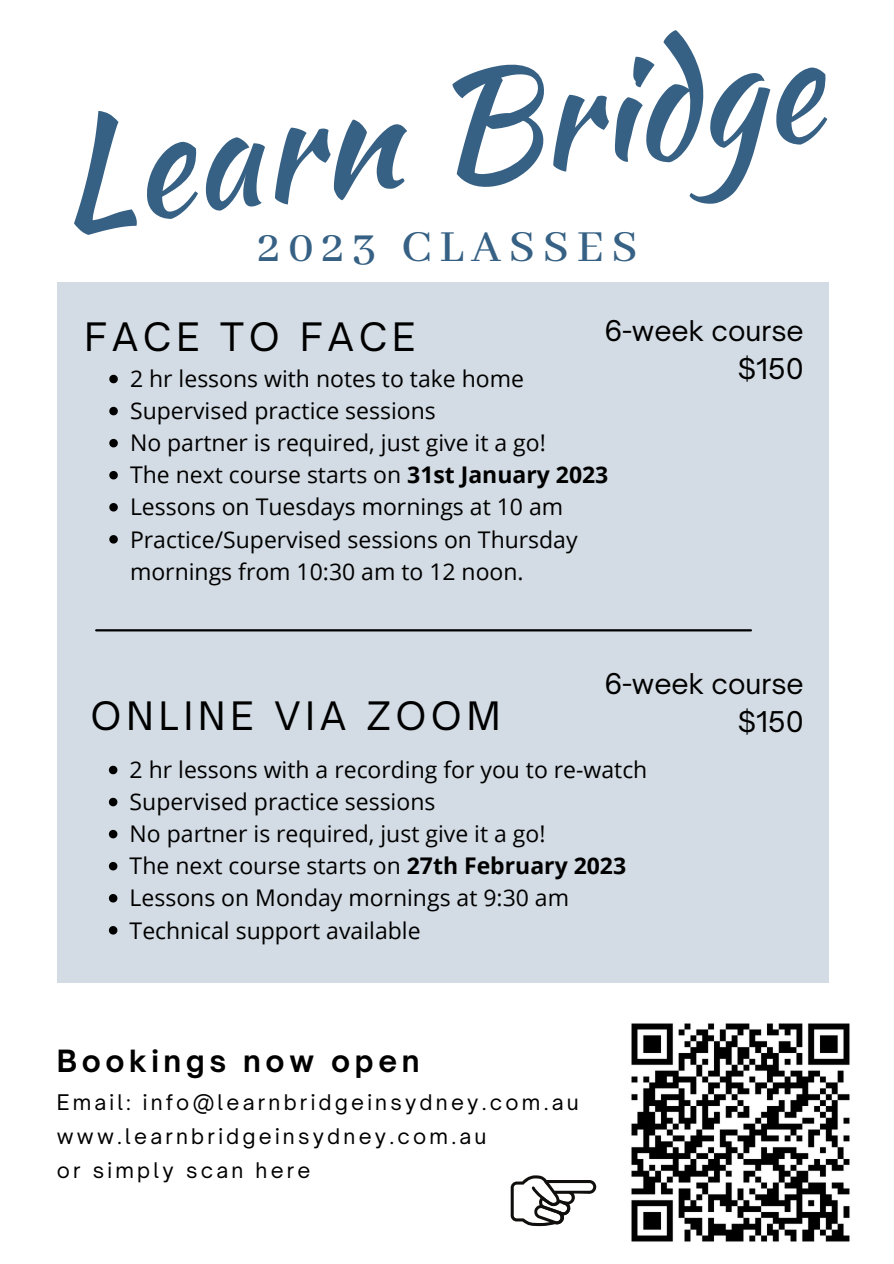
<style>
.page{position:relative;width:894px;height:1264px;background:#fff}
.page>*{position:absolute;margin:0;border:0;box-sizing:border-box;transform-origin:0 0}
.t1{font:147.45px "Kaushan Script";color:#366184}
.t2{font:500 49.5px "Abhaya Libre";letter-spacing:.155em;color:#366184}
.t3{font:37.5px "Open Sauce One";letter-spacing:.135em;color:#000}
.t4{font:700 29.4px "Open Sauce One";letter-spacing:.155em;color:#000}
.t5{font:27.3px/38.1px "Open Sauce One";color:#000;text-align:right}
.t6{font:22.95px/32.1px "Open Sans";color:#000}
.t7{font:20.55px/34px "Open Sauce One";letter-spacing:.155em;color:#000}
.s1{font-weight:700}
</style>
<div class="page">
<div style="left:57px;top:282px;width:771px;height:700px;background:#d3dce4"></div>
<hr style="left:96px;top:629px;width:654px;height:2px;background:#000">
<svg style="left:511px;top:1175px;width:85px;height:50px"></svg>
<img style="left:631px;top:1023px;width:219px;height:219px">
<svg style="left:109px;top:375px;width:9px;height:8px"></svg>
<svg style="left:109px;top:407px;width:9px;height:8px"></svg>
<svg style="left:109px;top:439px;width:9px;height:8px"></svg>
<svg style="left:109px;top:471px;width:9px;height:8px"></svg>
<svg style="left:109px;top:503px;width:9px;height:8px"></svg>
<svg style="left:109px;top:535px;width:9px;height:8px"></svg>
<svg style="left:109px;top:765px;width:8px;height:9px"></svg>
<svg style="left:109px;top:797px;width:8px;height:9px"></svg>
<svg style="left:109px;top:829px;width:8px;height:9px"></svg>
<svg style="left:109px;top:862px;width:8px;height:8px"></svg>
<svg style="left:109px;top:894px;width:8px;height:8px"></svg>
<svg style="left:109px;top:926px;width:8px;height:8px"></svg>
<h1 class="t1" style="left:44px;top:69px;width:768px;rotate:-7deg">Learn Bridge</h1>
<h2 class="t2" style="left:257px;top:220px;width:382px">2023 CLASSES</h2>
<p class="t5" style="left:604px;top:311px;width:201px">6-week course $150</p>
<h3 class="t3" style="left:84px;top:314px;width:332px">FACE TO FACE</h3>
<p class="t6" style="left:130px;top:362px;width:479px">2 hr lessons with notes to take home Supervised practice sessions<br>No partner is required, just give it a go!<br>The next course starts on <span class="s1">31st January 2023<br></span>Lessons on Tuesdays mornings at 10 am Practice/Supervised sessions on Thursday mornings from 10:30 am to 12 noon.</p>
<p class="t5" style="left:604px;top:664px;width:201px">6-week course</p>
<h3 class="t3" style="left:91px;top:692px;width:411px">ONLINE VIA ZOOM</h3>
<p class="t5" style="left:737px;top:702px;width:68px">$150</p>
<p class="t6" style="left:130px;top:753px;width:519px">2 hr lessons with a recording for you to re-watch Supervised practice sessions<br>No partner is required, just give it a go!<br>The next course starts on <span class="s1">27th February 2023<br></span>Lessons on Monday mornings at 9:30 am Technical support available</p>
<p class="t4" style="left:57px;top:1042px;width:364px">Bookings now open</p>
<p class="t7" style="left:57px;top:1085px;width:523px">Email: info@learnbridgeinsydney.com.au www.learnbridgeinsydney.com.au<br>or simply scan here</p>
</div>
